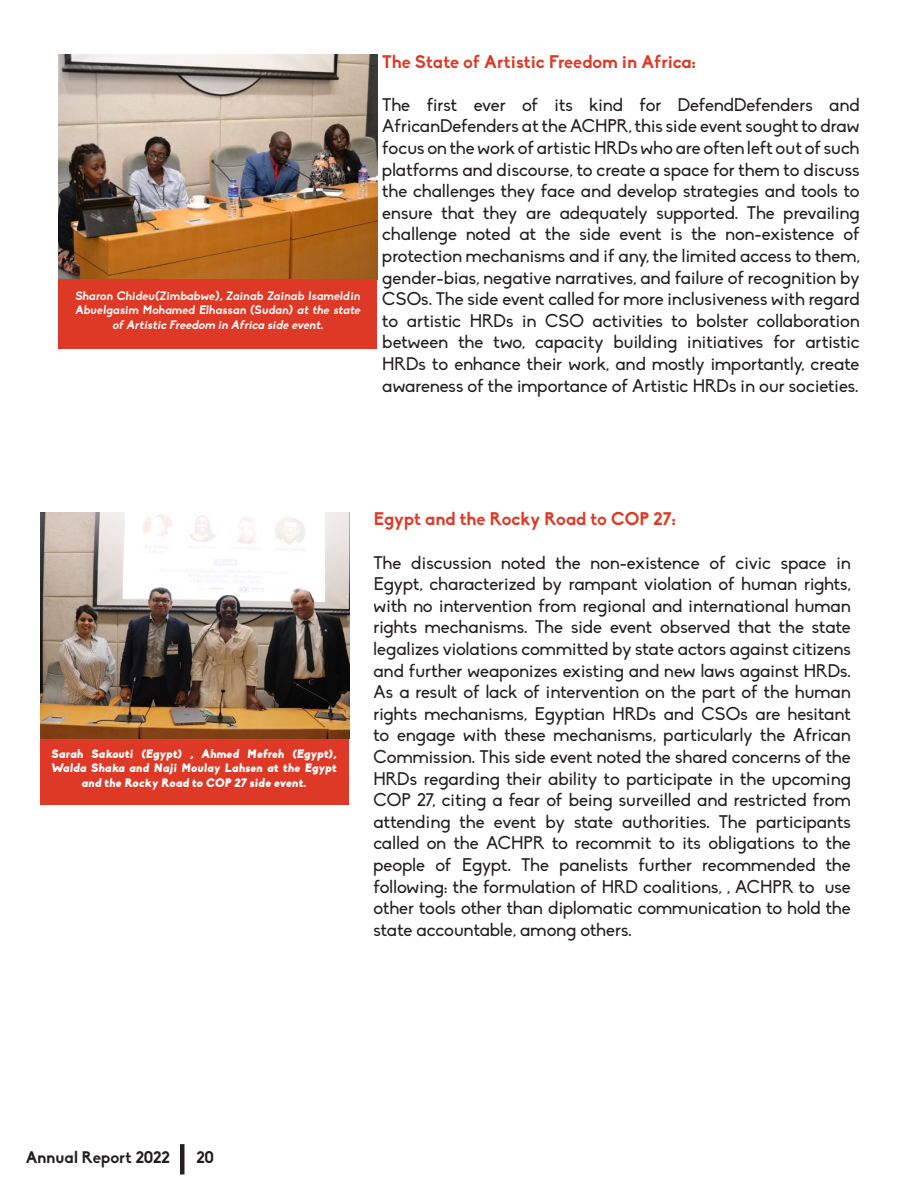
<style>
.page{position:relative;width:918px;height:1188px;background:#fff}
.page>*{position:absolute;margin:0;border:0;box-sizing:border-box;transform-origin:0 0}
.t1{font:18px/21.6px "Biko";color:#231f20;text-align:justify}
.t2{font:700 18px "Biko";color:#de3926}
.t3{font:700 16.5px "Biko";color:#231f20}
.t4{font:700 12px/14.4px "Biko";color:#fff;text-align:center}
.t5{font:900 12px/14.4px "Biko";color:#fff;text-align:center}
.s1{font-style:italic}
</style>
<div class="page">
<hr style="left:180px;top:1144px;width:4px;height:30px;background:#231f20">
<div style="left:40px;top:734px;width:309px;height:71px;background:#de3926"></div>
<img style="left:58px;top:54px;width:320px;height:226px">
<img style="left:40px;top:513px;width:310px;height:225px">
<div style="left:58px;top:280px;width:319px;height:69px;background:#de3926"></div>
<p class="t4" style="left:75px;top:289px;width:289px">Sharon Chideu(Zimbabwe), Zainab Zainab Isameldin<br>Abuelgasim Mohamed Elhassan (Sudan) <span class="s1">at the state of Artistic Freedom in Africa side event.</span></p>
<p class="t2" style="left:382px;top:50px;width:315px">The State of Artistic Freedom in Africa:</p>
<p class="t1" style="left:382px;top:94px;width:479px">The first ever of its kind for DefendDefenders and AfricanDefenders at the ACHPR, this side event sought to draw focus on the work of artistic HRDs who are often left out of such platforms and discourse, to create a space for them to discuss the challenges they face and develop strategies and tools to ensure that they are adequately supported. The prevailing challenge noted at the side event is the non-existence of protection mechanisms and if any, the limited access to them, gender-bias, negative narratives, and failure of recognition by CSOs. The side event called for more inclusiveness with regard to artistic HRDs in CSO activities to bolster collaboration between the two, capacity building initiatives for artistic HRDs to enhance their work, and mostly importantly, create awareness of the importance of Artistic HRDs in our societies.</p>
<p class="t5" style="left:51px;top:747px;width:288px">Sarah Sakouti (Egypt) , Ahmed Mefreh (Egypt),<br>Walda Shaka and Naji Moulay Lahsen at the Egypt and the Rocky Road to COP 27 side event.</p>
<p class="t2" style="left:374px;top:508px;width:304px">Egypt and the Rocky Road to COP 27:</p>
<p class="t1" style="left:374px;top:552px;width:479px">The discussion noted the non-existence of civic space in Egypt, characterized by rampant violation of human rights, with no intervention from regional and international human rights mechanisms. The side event observed that the state legalizes violations committed by state actors against citizens and further weaponizes existing and new laws against HRDs.<br>As a result of lack of intervention on the part of the human rights mechanisms, Egyptian HRDs and CSOs are hesitant to engage with these mechanisms, particularly the African Commission. This side event noted the shared concerns of the HRDs regarding their ability to participate in the upcoming COP 27, citing a fear of being surveilled and restricted from attending the event by state authorities. The participants called on the ACHPR to recommit to its obligations to the people of Egypt. The panelists further recommended the following: the formulation of HRD coalitions, , ACHPR to use other tools other than diplomatic communication to hold the state accountable, among others.</p>
<p class="t3" style="left:26px;top:1148px;width:146px">Annual Report 2022</p>
<p class="t3" style="left:197px;top:1148px;width:19px">20</p>
</div>
